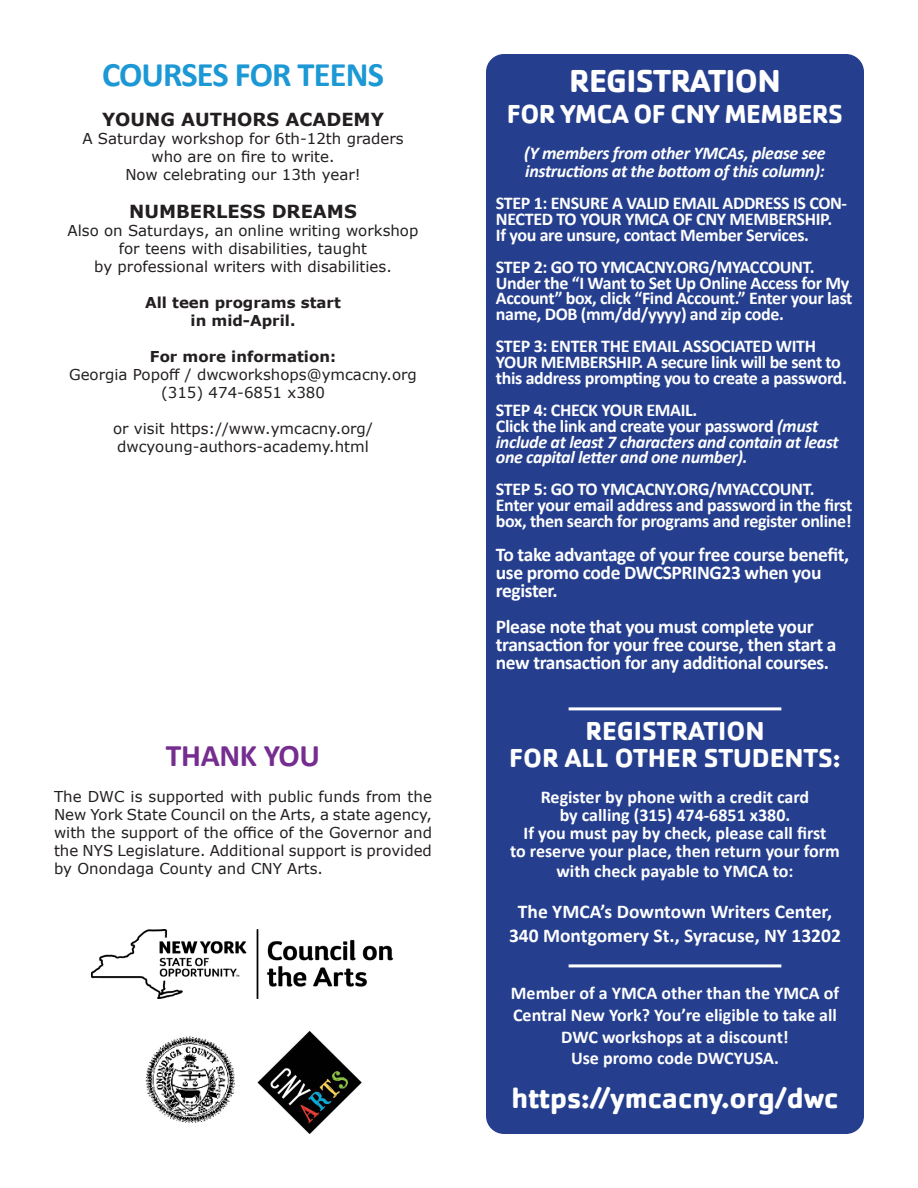
<style>
.page{position:relative;width:918px;height:1188px;background:#fff}
.page>*{position:absolute;margin:0;border:0;box-sizing:border-box;transform-origin:0 0}
.t1{font:700 34.5px "Calibri";letter-spacing:-.025em;color:#1c98d5}
.t2{font:700 33px "Cachet Pro";letter-spacing:-.02em;color:#fff}
.DWC_brochure_text{font:700 31.5px "Calibri";letter-spacing:-.01em;color:#752d8f}
.t3{font:700 29.7px "Cachet Pro";color:#fff}
.t4{font:700 27px "Cachet Pro";color:#fff}
.t5{font:700 27px "Cachet Pro";letter-spacing:-.02em;color:#fff}
.t6{font:700 19.5px/18px "Calibri";letter-spacing:-.02em;color:#fff}
.t7{font:700 19.5px "Calibri";color:#fff}
.t8{font:700 18px/15.9px "Calibri";letter-spacing:-.02em;color:#fff}
.t9{font:700 18px/21.6px "Calibri";color:#fff;text-align:center}
.t10{font:italic 700 18px/15.9px "Calibri";letter-spacing:-.02em;color:#fff}
.t11{font:700 18px "Verdana";color:#231f20}
.t12{font:15px/18px "Verdana";color:#231f20;text-align:justify}
.t13{font:700 15px "Verdana";color:#231f20}
.s1{font-style:normal}
</style>
<div class="page">
<div style="left:486px;top:54px;width:378px;height:1080px;background:#253f8e;border-radius:18px"></div>
<hr style="left:569px;top:964px;width:212px;height:3px;background:#fff">
<hr style="left:569px;top:707px;width:212px;height:3px;background:#fff">
<img style="left:92px;top:930px;width:302px;height:69px">
<img style="left:257px;top:1031px;width:105px;height:103px">
<img style="left:145px;top:1036px;width:90px;height:87px">
<p class="t1" style="left:102px;top:51px;width:283px">COURSES FOR TEENS</p>
<p class="t11" style="left:102px;top:107px;width:283px">YOUNG AUTHORS ACADEMY</p>
<p class="t12" style="left:82px;top:129px;width:323px">A Saturday workshop for 6th-12th graders</p>
<p class="t12" style="left:151px;top:147px;width:185px">who are on fire to write.</p>
<p class="t12" style="left:125px;top:165px;width:237px">Now celebrating our 13th year!</p>
<p class="t11" style="left:129px;top:198px;width:229px">NUMBERLESS DREAMS</p>
<p class="t12" style="left:68px;top:221px;width:352px">Also on Saturdays, an online writing workshop</p>
<p class="t12" style="left:119px;top:239px;width:250px">for teens with disabilities, taught</p>
<p class="t12" style="left:94px;top:257px;width:299px">by professional writers with disabilities.</p>
<p class="t13" style="left:145px;top:291px;width:197px">All teen programs start</p>
<p class="t13" style="left:191px;top:309px;width:106px">in mid-April.</p>
<p class="t13" style="left:150px;top:345px;width:188px">For more information:</p>
<p class="t12" style="left:69px;top:365px;width:349px">Georgia Popoff / dwcworkshops@ymcacny.org</p>
<p class="t12" style="left:161px;top:383px;width:165px">(315) 474-6851 x380</p>
<p class="t12" style="left:113px;top:419px;width:261px">or visit https://www.ymcacny.org/</p>
<p class="t12" style="left:117px;top:437px;width:253px">dwcyoung-authors-academy.html</p>
<p class="DWC_brochure_text" style="left:166px;top:733px;width:156px">THANK YOU</p>
<p class="t12" style="left:54px;top:787px;width:380px">The DWC is supported with public funds from the New York State Council on the Arts, a state agency, with the support of the office of the Governor and the NYS Legislature. Additional support is provided by Onondaga County and CNY Arts.</p>
<p class="t2" style="left:569px;top:60px;width:213px">REGISTRATION</p>
<p class="t5" style="left:507px;top:97px;width:338px">FOR YMCA OF CNY MEMBERS</p>
<p class="t10" style="left:524px;top:145px;width:303px">(Y members from other YMCAs, please see</p>
<p class="t10" style="left:525px;top:163px;width:301px">instructions at the bottom of this column):</p>
<p class="t8" style="left:496px;top:195px;width:353px">STEP 1: ENSURE A VALID EMAIL ADDRESS IS CON-<br>NECTED TO YOUR YMCA OF CNY MEMBERSHIP.<br>If you are unsure, contact Member Services.</p>
<p class="t8" style="left:496px;top:258px;width:358px">STEP 2: GO TO YMCACNY.ORG/MYACCOUNT.<br>Under the “I Want to Set Up Online Access for My Account” box, click “Find Account.” Enter your last name, DOB (mm/dd/yyyy) and zip code.</p>
<p class="t8" style="left:496px;top:338px;width:353px">STEP 3: ENTER THE EMAIL ASSOCIATED WITH<br>YOUR MEMBERSHIP. A secure link will be sent to this address prompting you to create a password.</p>
<p class="t8" style="left:496px;top:402px;width:203px">STEP 4: CHECK YOUR EMAIL.</p>
<p class="t10" style="left:496px;top:417px;width:344px"><span class="s1">Click the link and create your password</span> (must include at least 7 characters and contain at least one capital letter and one number).</p>
<p class="t8" style="left:496px;top:481px;width:358px">STEP 5: GO TO YMCACNY.ORG/MYACCOUNT.<br>Enter your email address and password in the first box, then search for programs and register online!</p>
<p class="t6" style="left:496px;top:545px;width:355px">To take advantage of your free course benefit, use promo code DWCSPRING23 when you register.</p>
<p class="t6" style="left:496px;top:617px;width:342px">Please note that you must complete your transaction for your free course, then start a new transaction for any additional courses.</p>
<p class="t4" style="left:585px;top:714px;width:181px">REGISTRATION</p>
<p class="t4" style="left:509px;top:741px;width:333px">FOR ALL OTHER STUDENTS:</p>
<p class="t9" style="left:541px;top:786px;width:270px">Register by phone with a credit card</p>
<p class="t9" style="left:560px;top:804px;width:232px">by calling (315) 474-6851 x380.</p>
<p class="t9" style="left:524px;top:822px;width:304px">If you must pay by check, please call first</p>
<p class="t9" style="left:510px;top:840px;width:331px">to reserve your place, then return your form</p>
<p class="t9" style="left:557px;top:860px;width:238px">with check payable to YMCA to:</p>
<p class="t7" style="left:518px;top:898px;width:316px">The YMCA’s Downtown Writers Center,</p>
<p class="t7" style="left:509px;top:922px;width:333px">340 Montgomery St., Syracuse, NY 13202</p>
<p class="t9" style="left:511px;top:982px;width:330px">Member of a YMCA other than the YMCA of<br>Central New York? You’re eligible to take all<br>DWC workshops at a discount!</p>
<p class="t9" style="left:571px;top:1047px;width:209px">Use promo code DWCYUSA.</p>
<p class="t3" style="left:512px;top:1080px;width:328px">https://ymcacny.org/dwc</p>
</div>
